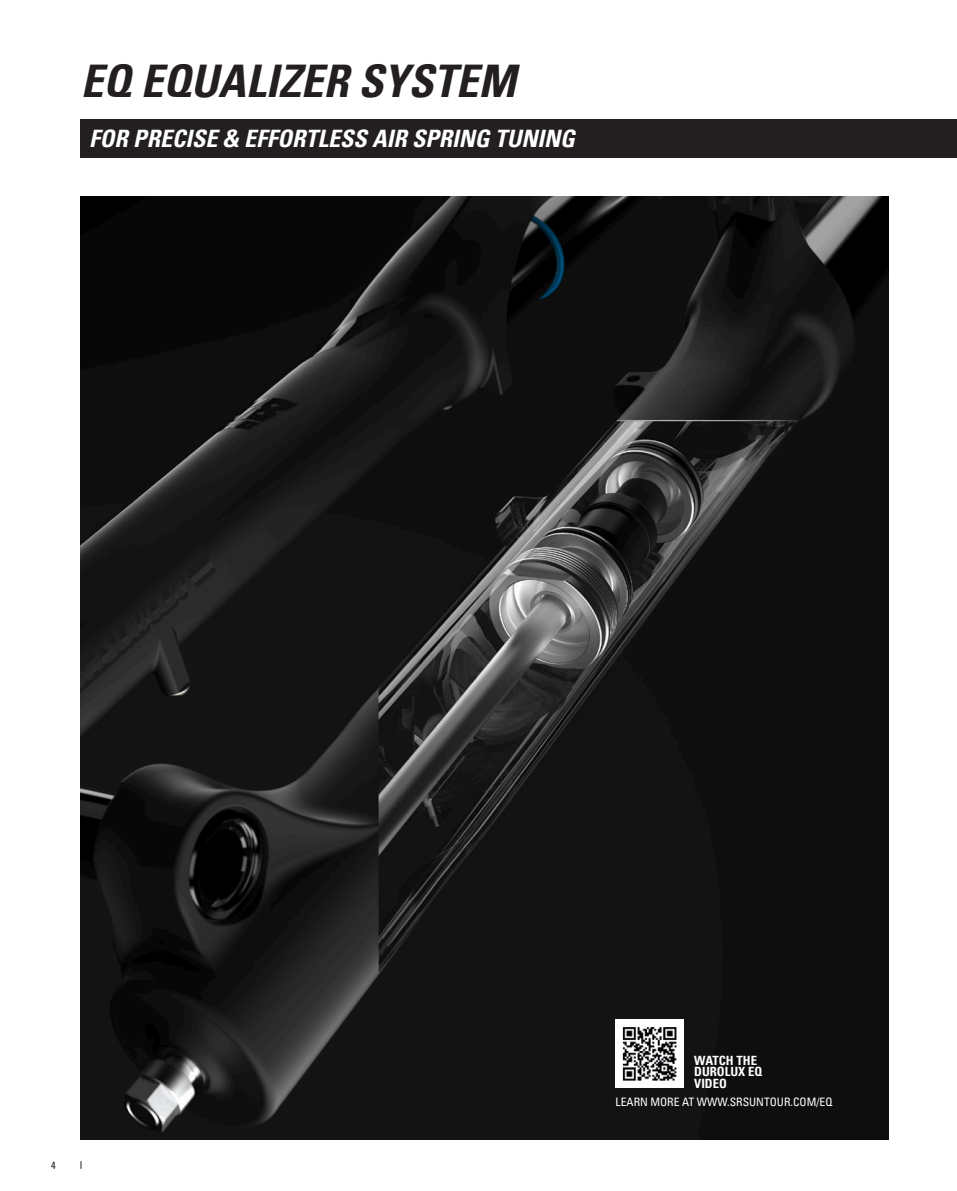
<style>
.page{position:relative;width:957px;height:1191px;background:#fff}
.page>*{position:absolute;margin:0;border:0;box-sizing:border-box;transform-origin:0 0}
.t1{font:italic 700 condensed 45px "Univers LT";color:#231f20}
.t2{font:italic 700 condensed 24px "Univers LT";color:#fff}
.t3{font:700 condensed 12.75px/11.2px "Univers LT";color:#fff}
.t4{font:condensed 11.7px "Univers LT";color:#fff}
.t5{font:condensed 10.5px "Univers LT";color:#231f20}
</style>
<div class="page">
<div style="left:81px;top:119px;width:876px;height:38px;background:#231f20"></div>
<img style="left:81px;top:196px;width:808px;height:944px">
<img style="left:615px;top:1019px;width:68px;height:68px">
<h1 class="t1" style="left:81px;top:53px;width:437px">EQ EQUALIZER SYSTEM</h1>
<p class="t2" style="left:89px;top:124px;width:487px">FOR PRECISE &amp; EFFORTLESS AIR SPRING TUNING</p>
<p class="t5" style="left:51px;top:1158px;width:6px">4</p>
<p class="t3" style="left:694px;top:1054px;width:69px">WATCH THE<br>DUROLUX EQ<br>VIDEO</p>
<p class="t4" style="left:615px;top:1094px;width:218px">LEARN MORE AT WWW.SRSUNTOUR.COM/EQ</p>
</div>
